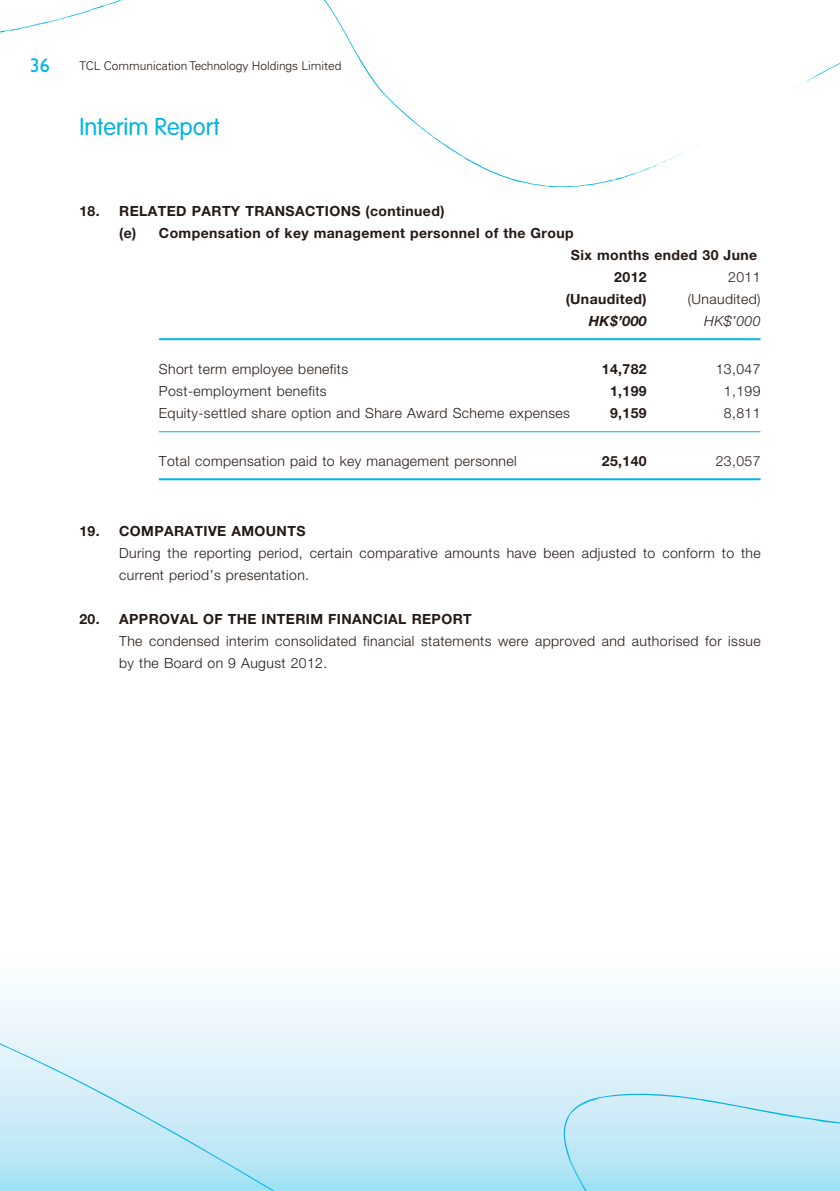
<style>
.page{position:relative;width:840px;height:1191px;background:#fff}
.page>*{position:absolute;margin:0;border:0;box-sizing:border-box;transform-origin:0 0}
.t1{font:300 24px "VAG Rounded Std";color:#00b4e3}
.t2{font:20px "Gill Sans Std";color:#00b4e3}
.t3{font:300 14px/22px "Helvetica Neue LT Std";letter-spacing:.03em;color:#231916}
.t4{font:700 14px "Helvetica Neue LT Std";letter-spacing:.03em;color:#231916}
.t5{font:italic 700 14px "Helvetica Neue LT Std";color:#231916}
.t6{font:italic 300 14px "Helvetica Neue LT Std";color:#231916}
.t7{font:300 12px "Univers LT Std";letter-spacing:-.005em;color:#231916}
</style>
<div class="page">
<svg style="left:795px;top:63px;width:44px;height:25px"></svg>
<svg style="left:355px;top:52px;width:268px;height:135px"></svg>
<svg style="left:623px;top:144px;width:76px;height:34px"></svg>
<svg style="left:375px;top:85px;width:7px;height:7px"></svg>
<svg style="left:0;top:0;width:356px;height:52px"></svg>
<svg style="left:0;top:997px;width:839px;height:194px;background:#d2eef8"></svg>
<svg style="left:744px;top:1108px;width:12px;height:2px"></svg>
<svg style="left:664px;top:1096px;width:27px;height:3px"></svg>
<svg style="left:570px;top:1093px;width:66px;height:22px"></svg>
<svg style="left:564px;top:1127px;width:1px;height:15px"></svg>
<svg style="left:578px;top:1176px;width:12px;height:15px"></svg>
<svg style="left:229px;top:1164px;width:45px;height:26px"></svg>
<hr style="left:159px;top:338px;width:601px;height:2px;background:#00b4e3">
<hr style="left:159px;top:431px;width:601px;height:1px;background:#00b4e3">
<hr style="left:159px;top:478px;width:601px;height:2px;background:#00b4e3">
<h2 class="t2" style="left:30px;top:54px;width:21px">36</h2>
<p class="t7" style="left:79px;top:58px;width:263px">TCL Communication Technology Holdings Limited</p>
<h1 class="t1" style="left:79px;top:113px;width:141px">Interim Report</h1>
<p class="t4" style="left:79px;top:202px;width:366px">18. RELATED PARTY TRANSACTIONS (continued)</p>
<p class="t4" style="left:119px;top:224px;width:455px">(e) Compensation of key management personnel of the Group</p>
<p class="t4" style="left:570px;top:246px;width:188px">Six months ended 30 June</p>
<p class="t4" style="left:614px;top:268px;width:34px">2012</p>
<p class="t3" style="left:727px;top:265px;width:34px">2011</p>
<p class="t4" style="left:565px;top:290px;width:82px">(Unaudited)</p>
<p class="t3" style="left:687px;top:287px;width:74px">(Unaudited)</p>
<p class="t5" style="left:588px;top:312px;width:59px">HK$’000</p>
<p class="t6" style="left:703px;top:312px;width:58px">HK$’000</p>
<p class="t3" style="left:159px;top:357px;width:191px">Short term employee benefits</p>
<p class="t4" style="left:601px;top:360px;width:46px">14,782</p>
<p class="t3" style="left:715px;top:357px;width:46px">13,047</p>
<p class="t3" style="left:159px;top:379px;width:169px">Post-employment benefits</p>
<p class="t4" style="left:609px;top:382px;width:38px">1,199</p>
<p class="t3" style="left:723px;top:379px;width:38px">1,199</p>
<p class="t3" style="left:159px;top:401px;width:412px">Equity-settled share option and Share Award Scheme expenses</p>
<p class="t4" style="left:609px;top:404px;width:38px">9,159</p>
<p class="t3" style="left:723px;top:401px;width:38px">8,811</p>
<p class="t3" style="left:159px;top:449px;width:359px">Total compensation paid to key management personnel</p>
<p class="t4" style="left:601px;top:452px;width:46px">25,140</p>
<p class="t3" style="left:715px;top:449px;width:46px">23,057</p>
<p class="t4" style="left:79px;top:522px;width:227px">19. COMPARATIVE AMOUNTS</p>
<p class="t3" style="left:119px;top:541px;width:642px">During the reporting period, certain comparative amounts have been adjusted to conform to the current period’s presentation.</p>
<p class="t4" style="left:79px;top:610px;width:393px">20. APPROVAL OF THE INTERIM FINANCIAL REPORT</p>
<p class="t3" style="left:119px;top:629px;width:642px">The condensed interim consolidated financial statements were approved and authorised for issue by the Board on 9 August 2012.</p>
</div>
